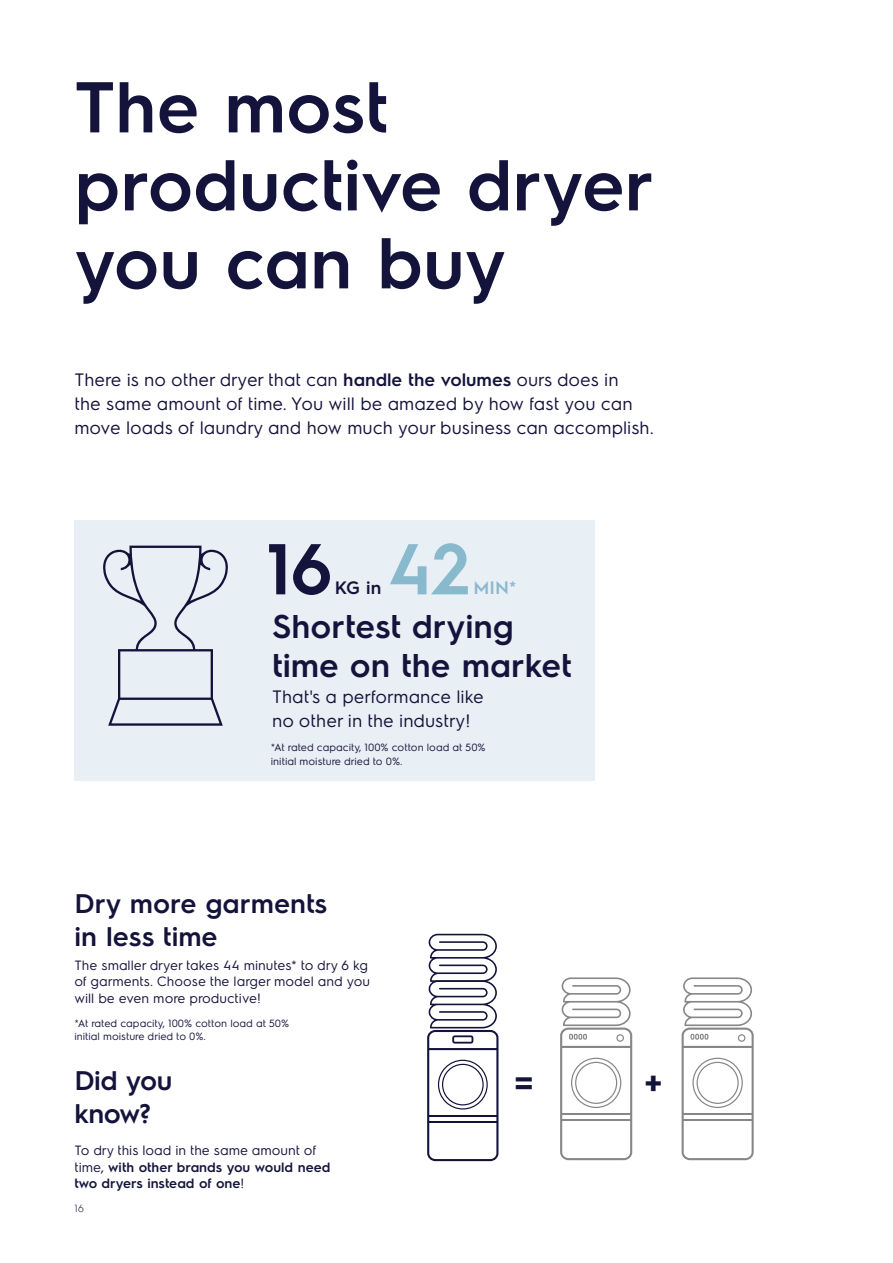
<style>
.page{position:relative;width:893px;height:1263px;background:#fff}
.page>*{position:absolute;margin:0;border:0;box-sizing:border-box;transform-origin:0 0}
.t1{font:600 72px/78px "Electrolux Sans";color:#14133b}
.t2{font:600 72px "Electrolux Sans";color:#89b9cd}
.t3{font:600 39px "Electrolux Sans";color:#14133b}
.t4{font:600 33px/39px "Electrolux Sans";color:#14133b}
.t5{font:600 27px/33px "Electrolux Sans";color:#14133b}
.t6{font:600 27px/33px "Electrolux Sans";letter-spacing:-.02em;color:#14133b}
.t7{font:18px/24px "Electrolux Sans";color:#14133b}
.t8{font:600 18px "Electrolux Sans";color:#14133b}
.t9{font:600 18px "Electrolux Sans";color:#89b9cd}
.t10{font:13.5px/16.5px "Electrolux Sans";color:#14133b}
.t11{font:600 13.5px/16.5px "Electrolux Sans";color:#14133b}
.t12{font:10.5px/13.5px "Electrolux Sans";color:#14133b}
.t13{font:300 10.5px "Electrolux Sans";color:#14133b}
.s1{font-weight:600}
.s2{font-weight:400}
</style>
<div class="page">
<div style="left:74px;top:520px;width:521px;height:260px;background:#e8eff5"></div>
<svg style="left:103px;top:546px;width:125px;height:180px"></svg>
<svg style="left:427px;top:934px;width:71px;height:227px"></svg>
<div style="left:438px;top:1060px;width:50px;height:49px;border:1px solid #13133a;border-radius:50%"></div>
<div style="left:442px;top:1064px;width:42px;height:41px;border:1px solid #13133a;border-radius:50%"></div>
<hr style="left:428px;top:1115px;width:69px;height:1px;background:#13133a">
<hr style="left:428px;top:1121px;width:69px;height:1px;background:#13133a">
<svg style="left:560px;top:977px;width:72px;height:183px"></svg>
<svg style="left:682px;top:977px;width:72px;height:183px"></svg>
<h1 class="t1" style="left:74px;top:63px;width:581px">The most productive dryer you can buy</h1>
<p class="t7" style="left:74px;top:366px;width:581px">There is no other dryer that can <span class="s1">handle the volumes</span> ours does in<br>the same amount of time. You will be amazed by how fast you can move loads of laundry and how much your business can accomplish.</p>
<h1 class="t2" style="left:387px;top:519px;width:85px">42</h1>
<h1 class="t1" style="left:266px;top:525px;width:68px">16</h1>
<p class="t9" style="left:473px;top:575px;width:44px">MIN*</p>
<h3 class="t4" style="left:272px;top:605px;width:301px">Shortest drying time on the market</h3>
<p class="t8" style="left:335px;top:575px;width:48px">KG in</p>
<p class="t7" style="left:272px;top:683px;width:213px">That's a performance like no other in the industry!</p>
<p class="t12" style="left:271px;top:740px;width:216px">*At rated capacity, 100% cotton load at 50% initial moisture dried to 0%.</p>
<h3 class="t5" style="left:74px;top:885px;width:254px">Dry more garments in less time</h3>
<p class="t10" style="left:74px;top:956px;width:297px">The smaller dryer takes 44 minutes* to dry 6 kg of garments. Choose the larger model and you will be even more productive!</p>
<p class="t12" style="left:74px;top:1015px;width:216px">*At rated capacity, 100% cotton load at 50% initial moisture dried to 0%.</p>
<h3 class="t6" style="left:74px;top:1062px;width:99px">Did you know?</h3>
<p class="t11" style="left:74px;top:1141px;width:257px"><span class="s2">To dry this load in the same amount of time,</span> with other brands you would need two dryers instead of one<span class="s2">!</span></p>
<p class="t13" style="left:74px;top:1201px;width:11px">16</p>
<h2 class="t3" style="left:514px;top:1056px;width:22px">=</h2>
<h2 class="t3" style="left:644px;top:1056px;width:21px">+</h2>
</div>
